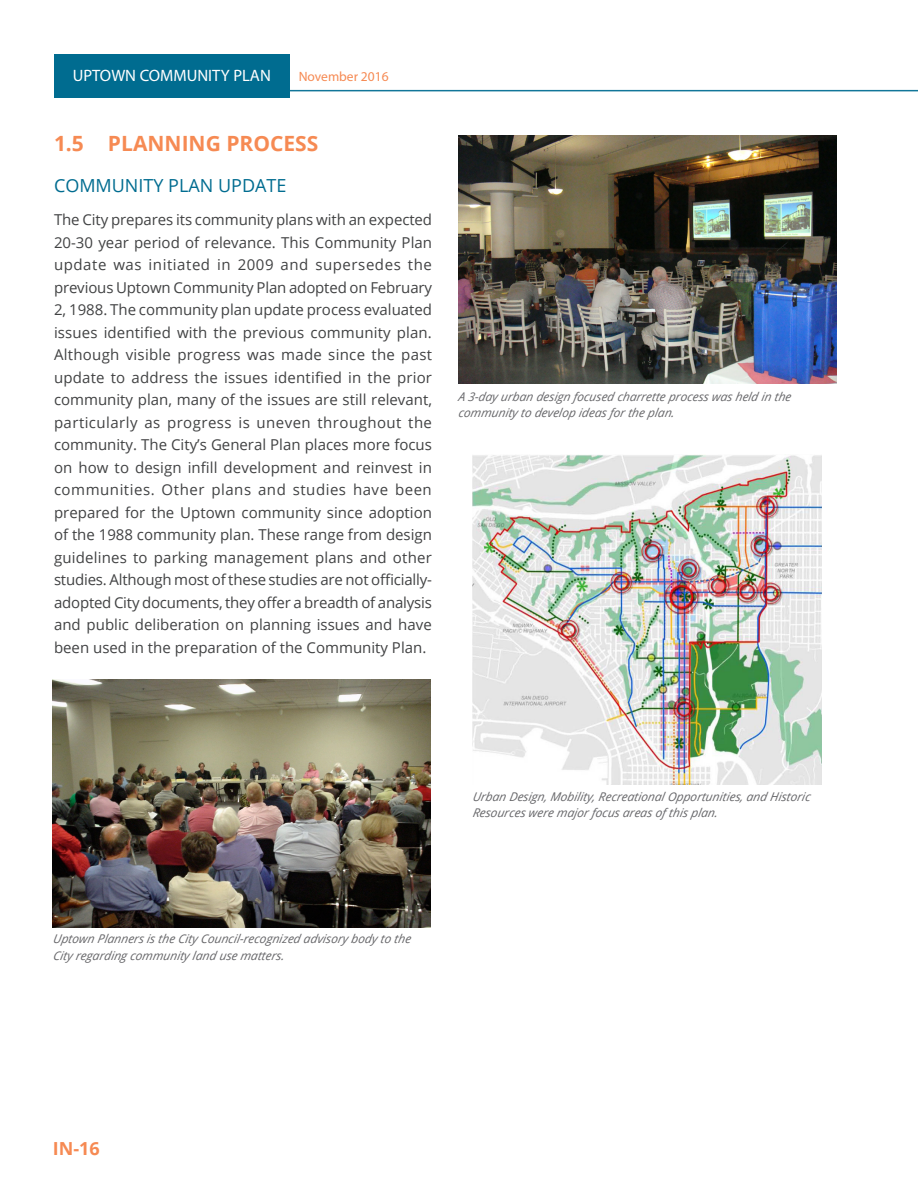
<style>
.page{position:relative;width:918px;height:1188px;background:#fff}
.page>*{position:absolute;margin:0;border:0;box-sizing:border-box;transform-origin:0 0}
.Page_Heading{font:700 21px "Open Sans";color:#f68a53}
.Heading_2{font:18px "Open Sans";color:#006c90}
.t1{font:700 18px "Open Sans";color:#f68a53}
.t2{font:16.5px "Myriad Pro";color:#fff}
.Body_Text{font:15px/22.5px "Open Sans";color:#414243;text-align:justify}
.t3{font:13.5px "Myriad Pro";color:#f68a53}
.Caption__Large{font:italic 12px/16.5px "Open Sans";color:#67676a}
</style>
<div class="page">
<hr style="left:54px;top:90px;width:864px;height:1px;background:#117699">
<div style="left:54px;top:54px;width:235px;height:43px;background:#006c90"></div>
<img style="left:53px;top:679px;width:378px;height:248px">
<img style="left:458px;top:135px;width:378px;height:248px">
<img style="left:472px;top:454px;width:350px;height:330px">
<p class="t2" style="left:73px;top:66px;width:200px">UPTOWN COMMUNITY PLAN</p>
<p class="t3" style="left:299px;top:68px;width:92px">November 2016</p>
<p class="Page_Heading" style="left:54px;top:129px;width:266px">1.5 PLANNING PROCESS</p>
<p class="Heading_2" style="left:54px;top:173px;width:234px">COMMUNITY PLAN UPDATE</p>
<p class="Body_Text" style="left:54px;top:208px;width:380px">The City prepares its community plans with an expected 20-30 year period of relevance. This Community Plan update was initiated in 2009 and supersedes the previous Uptown Community Plan adopted on February 2, 1988. The community plan update process evaluated issues identified with the previous community plan.<br>Although visible progress was made since the past update to address the issues identified in the prior community plan, many of the issues are still relevant, particularly as progress is uneven throughout the community. The City’s General Plan places more focus on how to design infill development and reinvest in communities. Other plans and studies have been prepared for the Uptown community since adoption of the 1988 community plan. These range from design guidelines to parking management plans and other studies. Although most of these studies are not officially&shy;adopted City documents, they offer a breadth of analysis and public deliberation on planning issues and have been used in the preparation of the Community Plan.</p>
<p class="Caption__Large" style="left:458px;top:388px;width:337px">A 3-day urban design focused charrette p rocesswasheld in the community to develop ideasforthe p lan.</p>
<p class="Caption__Large" style="left:53px;top:930px;width:362px">Up town Plannersisthe City Council-recognized advisory body to the<br>City regarding community land use matters.</p>
<p class="Caption__Large" style="left:472px;top:788px;width:342px">Urban Design, Mobility, RecreationalOpp ortunities, and Historic<br>Resourceswere majorfocusareasof thisp lan.</p>
<p class="t1" style="left:53px;top:1135px;width:48px">IN-16</p>
</div>
